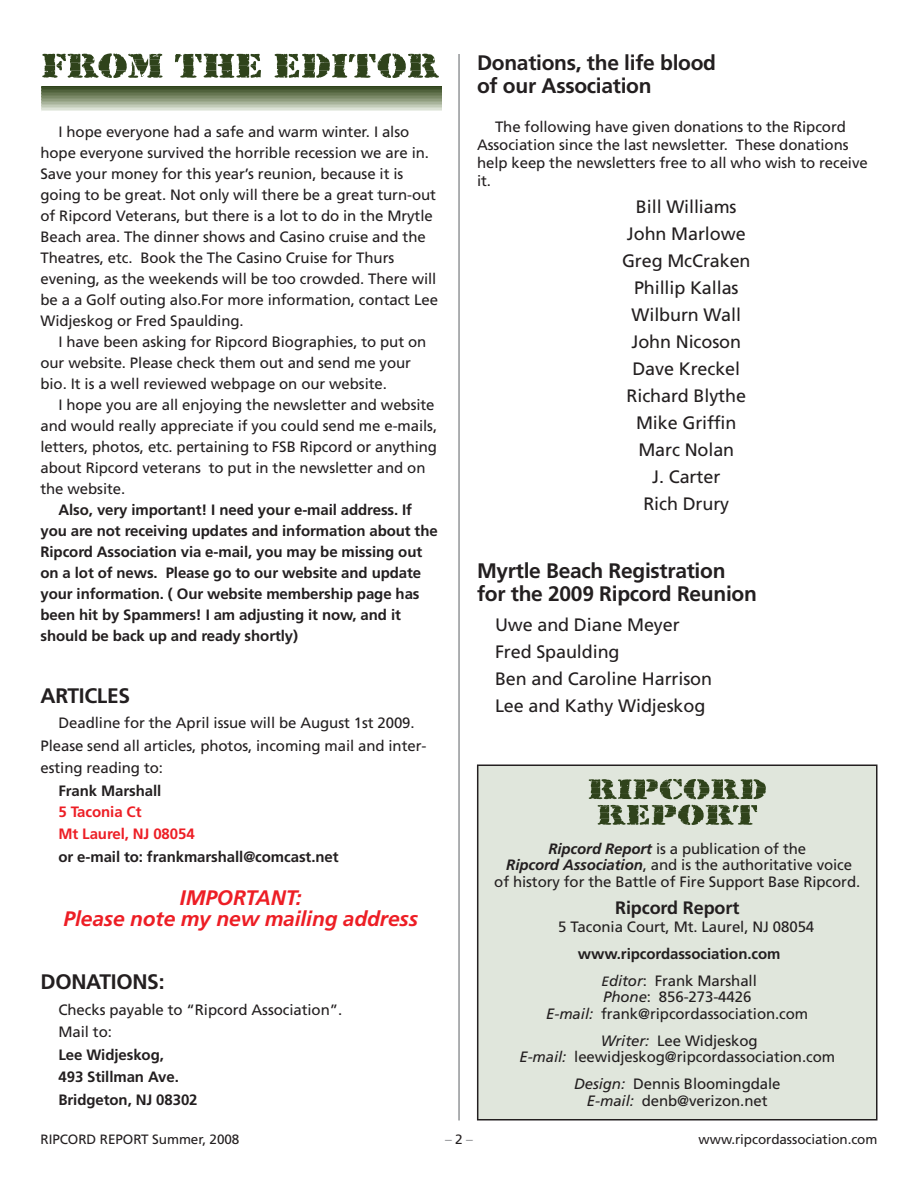
<style>
.page{position:relative;width:918px;height:1188px;background:#fff}
.page>*{position:absolute;margin:0;border:0;box-sizing:border-box;transform-origin:0 0}
.t1{font:700 21px/23.1px "Frutiger";letter-spacing:-.015em;color:#231f20}
.t2{font:italic 700 21px/21px "Frutiger";letter-spacing:-.005em;color:#ed1e25;text-align:center}
.t3{font:18px/27px "Frutiger";letter-spacing:-.005em;color:#231f20;text-align:center}
.t4{font:700 18px "Frutiger";letter-spacing:-.005em;color:#231f20}
.t5{font:15px/21px "Frutiger";letter-spacing:-.005em;color:#231f20}
.t6{font:700 15px/21px "Frutiger";letter-spacing:-.005em;color:#231f20}
.t7{font:700 15px/22.5px "Frutiger";letter-spacing:-.005em;color:#ed1e25}
.t8{font:13.5px "Frutiger";letter-spacing:-.005em;color:#231f20}
.t9{font:13.5px "Frutiger";color:#939598}
.s1{font-weight:700;font-style:italic}
.s2{font-weight:400;font-style:italic;font-size:13.5px}
.s3{font-weight:400;font-style:italic}
.s4{font-weight:400}
.s5{font-style:italic}
.s6{color:#231f20}
</style>
<div class="page">
<hr style="left:458px;top:54px;width:2px;height:1067px;background:#939598">
<hr style="left:41px;top:86px;width:400px;height:1px;background:#2f431b">
<hr style="left:41px;top:87px;width:400px;height:2px;background:#3b4e27">
<hr style="left:41px;top:89px;width:400px;height:1px;background:#455831">
<hr style="left:41px;top:90px;width:400px;height:2px;background:#50623c">
<hr style="left:41px;top:92px;width:400px;height:1px;background:#5a6c46">
<hr style="left:41px;top:93px;width:400px;height:2px;background:#657551">
<hr style="left:41px;top:95px;width:400px;height:1px;background:#6f7f5b">
<hr style="left:41px;top:96px;width:400px;height:2px;background:#7a8967">
<hr style="left:41px;top:98px;width:400px;height:1px;background:#849373">
<hr style="left:41px;top:99px;width:400px;height:2px;background:#909d7f">
<hr style="left:41px;top:101px;width:400px;height:1px;background:#9ca98c">
<hr style="left:41px;top:102px;width:400px;height:2px;background:#a8b39b">
<hr style="left:41px;top:104px;width:400px;height:1px;background:#b5bfa9">
<hr style="left:41px;top:105px;width:400px;height:2px;background:#c2cbb8">
<hr style="left:41px;top:107px;width:400px;height:1px;background:#cfd7c7">
<hr style="left:41px;top:108px;width:400px;height:2px;background:#dce2d6">
<hr style="left:41px;top:110px;width:400px;height:1px;background:#ebefe8">
<svg style="left:42px;top:53px;width:121px;height:25px"></svg>
<svg style="left:175px;top:54px;width:86px;height:24px"></svg>
<svg style="left:275px;top:53px;width:164px;height:25px"></svg>
<div style="left:478px;top:765px;width:399px;height:355px;background:#e0e6dc"></div>
<div style="left:477px;top:765px;width:401px;height:356px;border:2px solid #231f20"></div>
<svg style="left:598px;top:805px;width:159px;height:20px"></svg>
<svg style="left:589px;top:779px;width:177px;height:20px"></svg>
<p class="t5" style="left:40px;top:123px;width:399px;text-indent:18px">I hope everyone had a safe and warm winter. I also hope everyone survived the horrible recession we are in.<br>Save your money for this year’s reunion, because it is going to be great. Not only will there be a great turn-out of Ripcord Veterans, but there is a lot to do in the Mrytle Beach area. The dinner shows and Casino cruise and the Theatres, etc. Book the The Casino Cruise for Thurs evening, as the weekends will be too crowded. There will be a a Golf outing also.For more information, contact Lee Widjeskog or Fred Spaulding.</p>
<p class="t5" style="left:40px;top:333px;width:387px;text-indent:18px">I have been asking for Ripcord Biographies, to put on our website. Please check them out and send me your bio. It is a well reviewed webpage on our website.</p>
<p class="t5" style="left:40px;top:396px;width:398px;text-indent:18px">I hope you are all enjoying the newsletter and website and would really appreciate if you could send me e-mails, letters, photos, etc. pertaining to FSB Ripcord or anything about Ripcord veterans to put in the newsletter and on the website.</p>
<p class="t6" style="left:40px;top:501px;width:399px;text-indent:18px">Also, very important! I need your e-mail address. If you are not receiving updates and information about the Ripcord Association via e-mail, you may be missing out on a lot of news. Please go to our website and update your information. ( Our website membership page has been hit by Spammers! I am adjusting it now, and it should be back up and ready shortly)</p>
<h1 class="t1" style="left:40px;top:686px;width:91px">ARTICLES</h1>
<p class="t5" style="left:40px;top:713px;width:387px;line-height:22.5px;text-indent:18px">Deadline for the April issue will be August 1st 2009.<br>Please send all articles, photos, incoming mail and inter&shy;esting reading to:</p>
<p class="t6" style="left:58px;top:781px;width:104px">Frank Marshall</p>
<p class="t7" style="left:58px;top:801px;width:138px">5 Taconia Ct<br>Mt Laurel, NJ 08054</p>
<p class="t6" style="left:58px;top:847px;width:282px">or e-mail to: frankmarshall@comcast.net</p>
<h1 class="t2" style="left:64px;top:889px;width:356px">IMPORTANT:<br>Please note my new mailing address</h1>
<h1 class="t1" style="left:40px;top:972px;width:126px">DONATIONS:</h1>
<p class="t5" style="left:58px;top:999px;width:285px;line-height:22.5px">Checks payable to “Ripcord Association”.<br>Mail to:</p>
<p class="t6" style="left:58px;top:1044px;width:141px;line-height:22.5px">Lee Widjeskog,<br>493 Stillman Ave.<br>Bridgeton, NJ 08302</p>
<h1 class="t1" style="left:477px;top:53px;width:241px">Donations, the life blood of our Association</h1>
<p class="t5" style="left:477px;top:119px;width:392px;line-height:18px;text-indent:18px">The following have given donations to the Ripcord Association since the last newsletter. These donations help keep the newsletters free to all who wish to receive it.</p>
<p class="t3" style="left:622px;top:194px;width:130px">Bill Williams<br>John Marlowe<br>Greg McCraken<br>Phillip Kallas<br>Wilburn Wall<br>John Nicoson<br>Dave Kreckel<br>Richard Blythe<br>Mike Griffin<br>Marc Nolan<br>J. Carter<br>Rich Drury</p>
<h1 class="t1" style="left:477px;top:560px;width:281px">Myrtle Beach Registration for the 2009 Ripcord Reunion</h1>
<p class="t3" style="left:495px;top:612px;width:219px;text-align:left">Uwe and Diane Meyer<br>Fred Spaulding<br>Ben and Caroline Harrison<br>Lee and Kathy Widjeskog</p>
<p class="t5" style="left:494px;top:841px;width:368px;line-height:16.5px;text-align:center"><span class="s1">Ripcord Report</span> is a publication of the<br><span class="s1">Ripcord Association</span>, and is the authoritative voice<br>of history for the Battle of Fire Support Base Ripcord.</p>
<p class="t4" style="left:615px;top:900px;width:126px">Ripcord Report</p>
<p class="t5" style="left:558px;top:917px;width:257px">5 Taconia Court, Mt. Laurel, NJ 08054</p>
<p class="t6" style="left:578px;top:941px;width:204px;line-height:27px;text-align:center">www.ripcordassociation.com<br><span class="s2">E</span><span class="s3">ditor</span><span class="s4">: Frank Marshall</span></p>
<p class="t5" style="left:546px;top:990px;width:264px;line-height:16.5px;text-align:center"><span class="s5">Phone</span>: 856-273-4426<br><span class="s5">E-mail:</span> frank@ripcordassociation.com</p>
<p class="t5" style="left:519px;top:1033px;width:317px;line-height:16.5px;text-align:center"><span class="s5">Writer:</span> Lee Widjeskog<br><span class="s5">E-mail:</span> leewidjeskog@ripcordassociation.com</p>
<p class="t5" style="left:574px;top:1077px;width:208px;line-height:16.5px;text-align:center"><span class="s5">Design:</span> Dennis Bloomingdale<br><span class="s5">E-mail:</span> denb@verizon.net</p>
<p class="t8" style="left:40px;top:1134px;width:200px">RIPCORD REPORT Summer, 2008</p>
<p class="t9" style="left:445px;top:1134px;width:29px">–<span class="s6">2</span>–</p>
<p class="t8" style="left:699px;top:1134px;width:180px">www.ripcordassociation.com</p>
</div>
